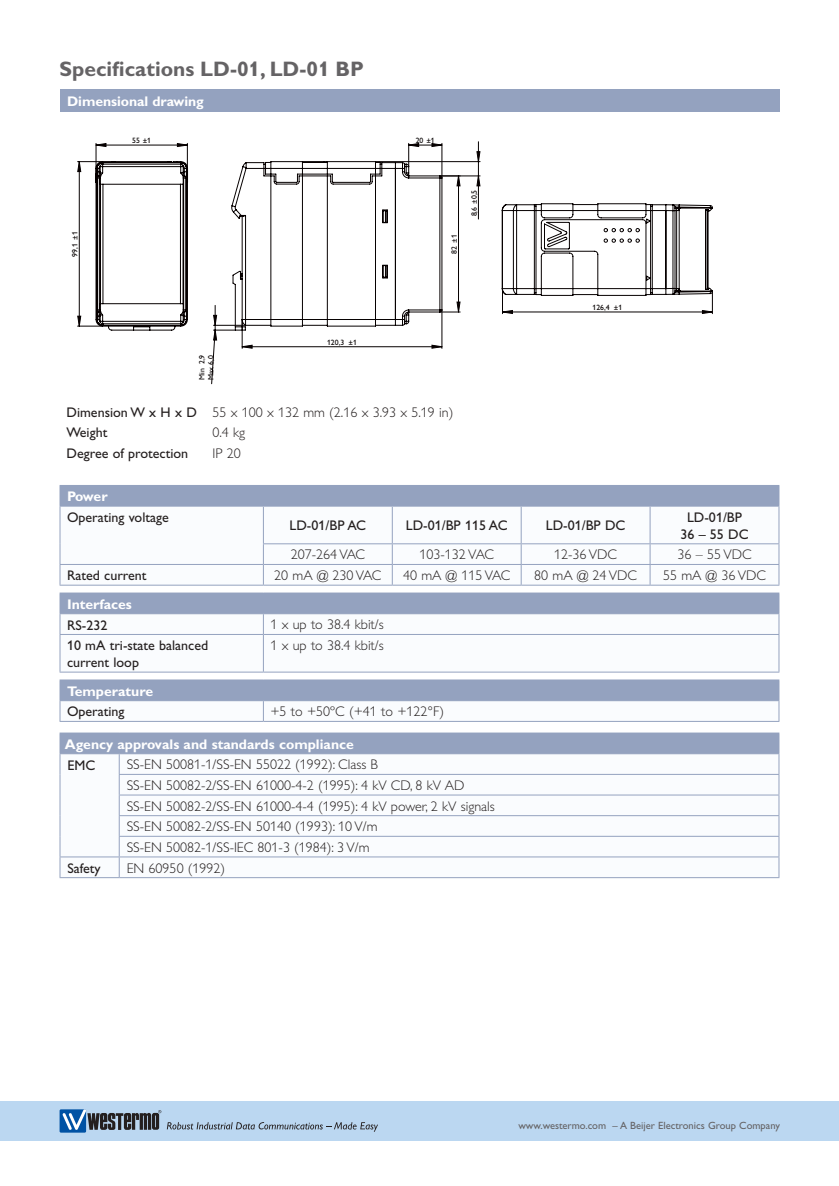
<style>
.page{position:relative;width:839px;height:1186px;background:#fff}
.page>*{position:absolute;margin:0;border:0;box-sizing:border-box;transform-origin:0 0}
.t1{font:700 21px "Gill Alt One Mod";color:#656365}
.t2{font:300 14px/20.7px "Gill Alt One Mod";color:#241f1f}
.t3{font:14px/17px "Gill Alt One Mod";color:#241f1f;text-align:center}
.t4{font:700 14px "Gill Alt One Mod";color:#fff}
.t5{font:10.5px "Gill Alt One Mod";color:#656365}
.t6{font:7.7px/9.1px "Gill Alt One Mod";color:#060000}
.s1{font-weight:400}
</style>
<div class="page">
<div style="left:0;top:1101px;width:838px;height:40px;background:#bbd7f1"></div>
<div style="left:60px;top:1109px;width:26px;height:23px;background:#0052a4"></div>
<svg style="left:62px;top:1109px;width:99px;height:21px"></svg>
<svg style="left:167px;top:1122px;width:211px;height:9px"></svg>
<div style="left:60px;top:89px;width:719px;height:23px;background:#94a2bf"></div>
<div style="left:60px;top:485px;width:718px;height:21px;background:#94a2bf"></div>
<svg style="left:61px;top:507px;width:717px;height:78px"></svg>
<hr style="left:650px;top:485px;width:129px;height:1px;background:#94a2bf">
<svg style="left:778px;top:486px;width:1px;height:20px"></svg>
<hr style="left:60px;top:506px;width:203px;height:1px;background:#94a2bf">
<hr style="left:60px;top:506px;width:1px;height:38px;background:#94a2bf">
<hr style="left:263px;top:506px;width:129px;height:1px;background:#94a2bf">
<hr style="left:263px;top:506px;width:1px;height:37px;background:#94a2bf">
<hr style="left:392px;top:506px;width:129px;height:1px;background:#94a2bf">
<hr style="left:392px;top:506px;width:1px;height:37px;background:#94a2bf">
<hr style="left:521px;top:506px;width:129px;height:1px;background:#94a2bf">
<hr style="left:520px;top:506px;width:1px;height:37px;background:#94a2bf">
<hr style="left:650px;top:506px;width:129px;height:1px;background:#94a2bf">
<hr style="left:649px;top:506px;width:1px;height:37px;background:#94a2bf">
<hr style="left:778px;top:506px;width:1px;height:37px;background:#94a2bf">
<hr style="left:263px;top:543px;width:129px;height:1px;background:#94a2bf">
<hr style="left:392px;top:543px;width:129px;height:1px;background:#94a2bf">
<hr style="left:521px;top:543px;width:129px;height:1px;background:#94a2bf">
<hr style="left:650px;top:543px;width:129px;height:1px;background:#94a2bf">
<hr style="left:60px;top:564px;width:203px;height:1px;background:#94a2bf">
<svg style="left:60px;top:544px;width:1px;height:41px"></svg>
<hr style="left:263px;top:564px;width:129px;height:1px;background:#94a2bf">
<svg style="left:263px;top:544px;width:1px;height:41px"></svg>
<hr style="left:392px;top:564px;width:129px;height:1px;background:#94a2bf">
<svg style="left:392px;top:544px;width:1px;height:41px"></svg>
<hr style="left:521px;top:564px;width:129px;height:1px;background:#94a2bf">
<svg style="left:520px;top:544px;width:1px;height:41px"></svg>
<hr style="left:650px;top:564px;width:129px;height:1px;background:#94a2bf">
<svg style="left:649px;top:544px;width:1px;height:41px"></svg>
<svg style="left:778px;top:544px;width:1px;height:41px"></svg>
<hr style="left:60px;top:585px;width:203px;height:1px;background:#94a2bf">
<hr style="left:263px;top:585px;width:129px;height:1px;background:#94a2bf">
<hr style="left:392px;top:585px;width:129px;height:1px;background:#94a2bf">
<hr style="left:521px;top:585px;width:129px;height:1px;background:#94a2bf">
<hr style="left:650px;top:585px;width:129px;height:1px;background:#94a2bf">
<div style="left:60px;top:593px;width:718px;height:21px;background:#94a2bf"></div>
<svg style="left:61px;top:614px;width:717px;height:57px"></svg>
<hr style="left:60px;top:592px;width:203px;height:1px;background:#94a2bf">
<hr style="left:263px;top:592px;width:516px;height:1px;background:#94a2bf">
<svg style="left:60px;top:614px;width:1px;height:20px"></svg>
<svg style="left:263px;top:614px;width:1px;height:20px"></svg>
<svg style="left:778px;top:593px;width:1px;height:41px"></svg>
<hr style="left:60px;top:634px;width:203px;height:1px;background:#94a2bf">
<hr style="left:60px;top:635px;width:1px;height:36px;background:#94a2bf">
<hr style="left:263px;top:634px;width:516px;height:1px;background:#94a2bf">
<hr style="left:263px;top:635px;width:1px;height:36px;background:#94a2bf">
<hr style="left:778px;top:635px;width:1px;height:36px;background:#94a2bf">
<hr style="left:60px;top:671px;width:203px;height:1px;background:#94a2bf">
<hr style="left:263px;top:671px;width:516px;height:1px;background:#94a2bf">
<hr style="left:60px;top:679px;width:203px;height:1px;background:#94a2bf">
<hr style="left:263px;top:679px;width:516px;height:1px;background:#94a2bf">
<svg style="left:60px;top:680px;width:719px;height:41px"></svg>
<hr style="left:60px;top:721px;width:203px;height:1px;background:#94a2bf">
<hr style="left:263px;top:721px;width:516px;height:1px;background:#94a2bf">
<div style="left:60px;top:733px;width:718px;height:20px;background:#94a2bf"></div>
<svg style="left:61px;top:754px;width:717px;height:123px"></svg>
<hr style="left:119px;top:774px;width:660px;height:1px;background:#94a2bf">
<hr style="left:119px;top:794px;width:660px;height:1px;background:#94a2bf">
<hr style="left:119px;top:815px;width:660px;height:1px;background:#94a2bf">
<hr style="left:119px;top:836px;width:660px;height:1px;background:#94a2bf">
<hr style="left:119px;top:856px;width:660px;height:1px;background:#94a2bf">
<hr style="left:60px;top:877px;width:59px;height:1px;background:#94a2bf">
<hr style="left:119px;top:877px;width:660px;height:1px;background:#94a2bf">
<hr style="left:60px;top:732px;width:59px;height:1px;background:#94a2bf">
<hr style="left:119px;top:732px;width:660px;height:1px;background:#94a2bf">
<svg style="left:778px;top:733px;width:1px;height:144px"></svg>
<hr style="left:119px;top:753px;width:660px;height:1px;background:#94a2bf">
<hr style="left:60px;top:753px;width:59px;height:1px;background:#94a2bf">
<hr style="left:60px;top:856px;width:59px;height:1px;background:#94a2bf">
<svg style="left:60px;top:754px;width:1px;height:123px"></svg>
<svg style="left:119px;top:754px;width:1px;height:123px"></svg>
<svg style="left:96px;top:143px;width:92px;height:4px"></svg>
<svg style="left:78px;top:152px;width:402px;height:188px"></svg>
<svg style="left:231px;top:143px;width:229px;height:205px"></svg>
<svg style="left:95px;top:161px;width:93px;height:169px"></svg>
<svg style="left:501px;top:203px;width:212px;height:111px"></svg>
<h1 class="t1" style="left:60px;top:57px;width:306px">Specifications LD-01, LD-01 BP</h1>
<p class="t4" style="left:67px;top:93px;width:138px">Dimensional drawing</p>
<p class="t6" style="left:70px;top:257px;width:27px;rotate:-90deg">99,1 ±1</p>
<p class="t6" style="left:132px;top:136px;width:21px">55 ±1</p>
<p class="t6" style="left:415px;top:136px;width:21px">20 ±1</p>
<p class="t6" style="left:449px;top:253px;width:21px;rotate:-90deg">82 ±1</p>
<p class="t6" style="left:469px;top:216px;width:28px;rotate:-90deg">8,6 ±0,5</p>
<p class="t6" style="left:197px;top:380px;width:27px;rotate:-90deg">Min 2,9<br>Max 6,0</p>
<p class="t6" style="left:327px;top:338px;width:31px">120,3 ±1</p>
<p class="t2" style="left:67px;top:402px;width:388px"><span class="s1">Dimension W x H x D</span> 55 x 100 x 132 mm (2.16 x 3.93 x 5.19 in)<br><span class="s1">Weight</span></p>
<p class="t2" style="left:212px;top:422px;width:34px">0.4 kg</p>
<p class="t3" style="left:67px;top:445px;width:123px">Degree of protection</p>
<p class="t2" style="left:212px;top:443px;width:30px">IP 20</p>
<p class="t6" style="left:592px;top:303px;width:31px">126,4 ±1</p>
<p class="t4" style="left:67px;top:488px;width:42px">Power</p>
<p class="t3" style="left:67px;top:509px;width:103px">Operating voltage</p>
<p class="t3" style="left:289px;top:517px;width:78px">LD-01/BP AC</p>
<p class="t3" style="left:406px;top:517px;width:103px">LD-01/BP 115 AC</p>
<p class="t3" style="left:545px;top:517px;width:81px">LD-01/BP DC</p>
<p class="t3" style="left:680px;top:509px;width:70px">LD-01/BP<br>36 – 55 DC</p>
<p class="t2" style="left:290px;top:544px;width:76px">207-264 VAC</p>
<p class="t2" style="left:419px;top:544px;width:76px">103-132 VAC</p>
<p class="t2" style="left:554px;top:544px;width:64px">12-36 VDC</p>
<p class="t2" style="left:677px;top:544px;width:76px">36 – 55 VDC</p>
<p class="t3" style="left:67px;top:567px;width:81px">Rated current</p>
<p class="t2" style="left:274px;top:565px;width:109px">20 mA @ 230 VAC</p>
<p class="t2" style="left:403px;top:565px;width:109px">40 mA @ 115 VAC</p>
<p class="t2" style="left:534px;top:565px;width:104px">80 mA @ 24 VDC</p>
<p class="t2" style="left:663px;top:565px;width:104px">55 mA @ 36 VDC</p>
<p class="t4" style="left:67px;top:596px;width:66px">Interfaces</p>
<p class="t3" style="left:67px;top:616px;width:42px">RS-232</p>
<p class="t2" style="left:270px;top:614px;width:115px">1 x up to 38.4 kbit/s</p>
<p class="t3" style="left:67px;top:637px;width:143px;text-align:left">10 mA tri-state balanced current loop</p>
<p class="t2" style="left:270px;top:635px;width:115px">1 x up to 38.4 kbit/s</p>
<p class="t4" style="left:67px;top:683px;width:88px">Temperature</p>
<p class="t3" style="left:67px;top:703px;width:59px">Operating</p>
<p class="t2" style="left:270px;top:701px;width:175px">+5 to +50ºC (+41 to +122°F)</p>
<p class="t4" style="left:65px;top:736px;width:290px">Agency approvals and standards compliance</p>
<p class="t3" style="left:67px;top:756px;width:29px">EMC</p>
<p class="t2" style="left:127px;top:754px;width:369px">SS-EN 50081-1/SS-EN 55022 (1992): Class B<br>SS-EN 50082-2/SS-EN 61000-4-2 (1995): 4 kV CD, 8 kV AD SS-EN 50082-2/SS-EN 61000-4-4 (1995): 4 kV power, 2 kV signals SS-EN 50082-2/SS-EN 50140 (1993): 10 V/m<br>SS-EN 50082-1/SS-IEC 801-3 (1984): 3 V/m</p>
<p class="t3" style="left:67px;top:859px;width:35px">Safety</p>
<p class="t2" style="left:127px;top:857px;width:100px">EN 60950 (1992)</p>
<p class="t5" style="left:518px;top:1119px;width:263px">www.westermo.com – A Beijer Electronics Group Company</p>
</div>
